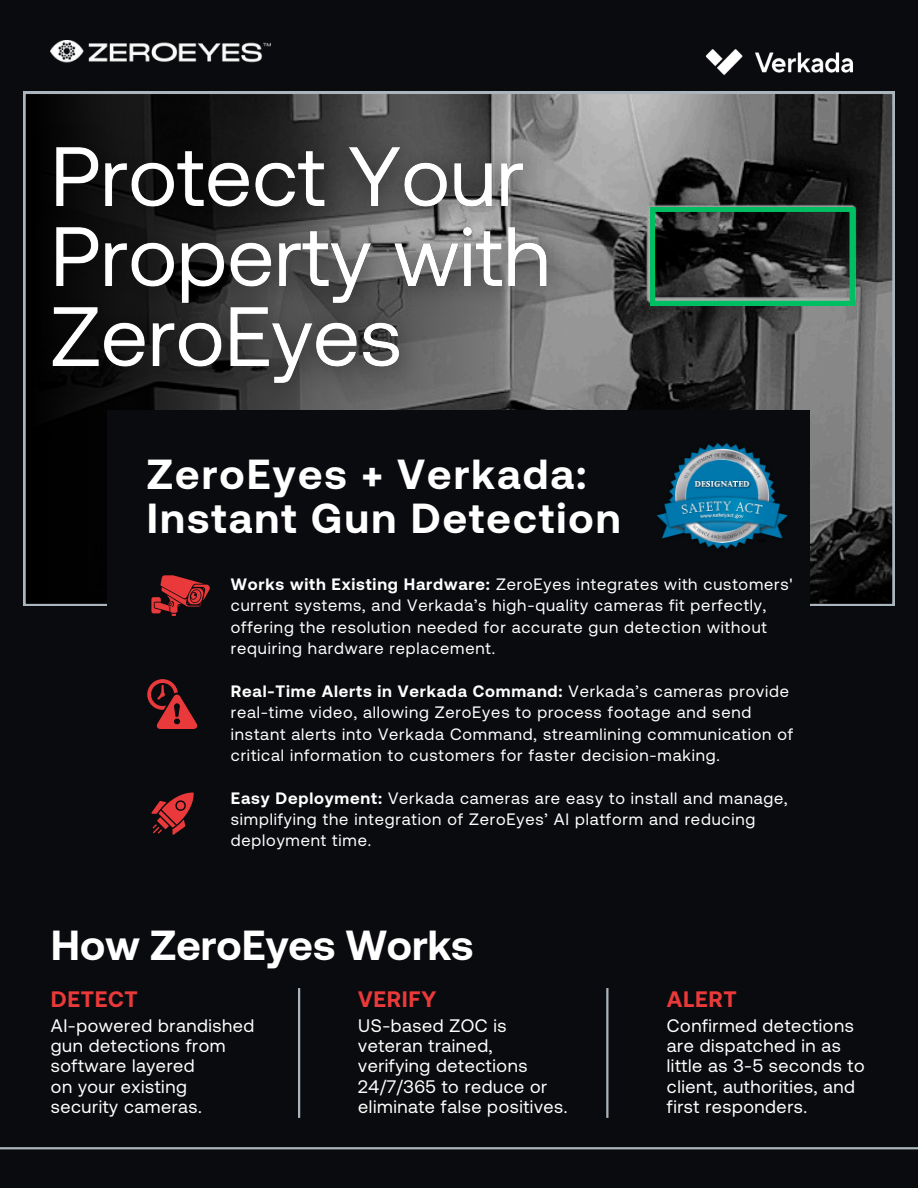
<style>
.page{position:relative;width:918px;height:1188px;background:#0a0b0e}
.page>*{position:absolute;margin:0;border:0;box-sizing:border-box;transform-origin:0 0}
.t1{font:700 42px/43.8px "Aeonik";letter-spacing:.05em;color:#fff}
.t2{font:700 42px "Aeonik";color:#fff}
.t3{font:700 22.35px "Aeonik";letter-spacing:.03em;color:#e9393a}
.t4{font:18.15px/20.2px "Aeonik";letter-spacing:.03em;color:#fff}
.t5{font:16.5px/21.3px "Aeonik";letter-spacing:.05em;color:#fff}
.s1{font-weight:700}
</style>
<div class="page">
<img style="left:51px;top:40px;width:219px;height:23px">
<svg style="left:23px;top:92px;width:871px;height:514px"></svg>
<div style="left:107px;top:410px;width:703px;height:474px;background:#0a0b0e"></div>
<img style="left:23px;top:112px;width:562px;height:311px">
<svg style="left:651px;top:207px;width:203px;height:98px"></svg>
<svg style="left:151px;top:575px;width:59px;height:41px"></svg>
<svg style="left:151px;top:792px;width:43px;height:43px"></svg>
<svg style="left:147px;top:679px;width:51px;height:50px"></svg>
<img style="left:705px;top:49px;width:148px;height:26px">
<hr style="left:298px;top:988px;width:2px;height:130px;background:#aab5bd">
<hr style="left:606px;top:988px;width:3px;height:130px;background:#aab5bd">
<hr style="left:0;top:1147px;width:918px;height:2px;background:#aab5bd">
<img style="left:656px;top:443px;width:132px;height:106px">
<p class="t1" style="left:147px;top:452px;width:475px">ZeroEyes + Verkada:<br>Instant Gun Detection</p>
<p class="t5" style="left:231px;top:573px;width:563px"><span class="s1">Works with Existing Hardware:</span> ZeroEyes integrates with customers' current systems, and Verkada’s high-quality cameras fit perfectly, offering the resolution needed for accurate gun detection without requiring hardware replacement.</p>
<p class="t5" style="left:231px;top:680px;width:564px"><span class="s1">Real-Time Alerts in Verkada Command:</span> Verkada’s cameras provide real-time video, allowing ZeroEyes to process footage and send instant alerts into Verkada Command, streamlining communication of critical information to customers for faster decision-making.</p>
<p class="t5" style="left:231px;top:787px;width:558px"><span class="s1">Easy Deployment:</span> Verkada cameras are easy to install and manage, simplifying the integration of ZeroEyes’ AI platform and reducing deployment time.</p>
<p class="t2" style="left:51px;top:921px;width:424px">How ZeroEyes Works</p>
<p class="t3" style="left:51px;top:986px;width:88px">DETECT</p>
<p class="t4" style="left:51px;top:1015px;width:205px">AI-powered brandished gun detections from software layered</p>
<p class="t4" style="left:51px;top:1076px;width:137px">on your existing</p>
<p class="t4" style="left:51px;top:1096px;width:153px">security cameras.</p>
<h2 class="t3" style="left:358px;top:986px;width:79px">VERIFY</h2>
<p class="t4" style="left:358px;top:1015px;width:211px">US-based ZOC is veteran trained, verifying detections<br>24/7/365 to reduce or eliminate false positives.</p>
<p class="t3" style="left:667px;top:986px;width:71px">ALERT</p>
<p class="t4" style="left:667px;top:1015px;width:199px">Confirmed detections are dispatched in as little as 3-5 seconds to client, authorities, and first responders.</p>
</div>
